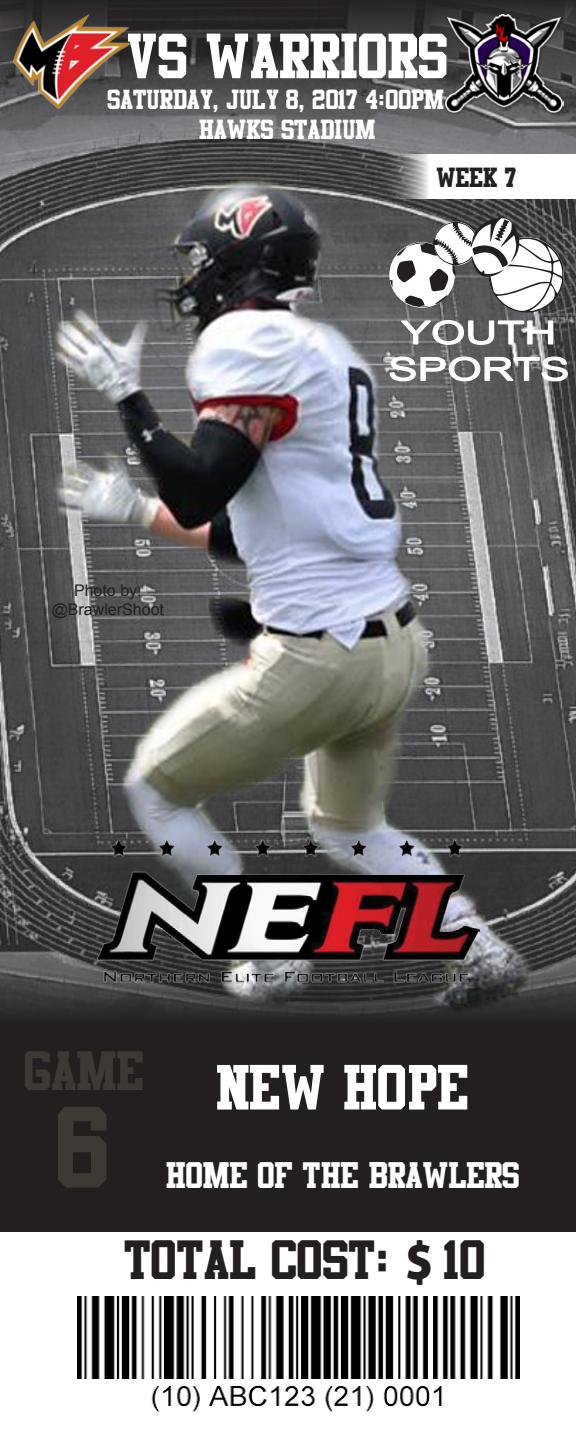
<style>
.page{position:relative;width:576px;height:1440px;background:#fff}
.page>*{position:absolute;margin:0;border:0;box-sizing:border-box;transform-origin:0 0}
.t1{font:100px "Athletic";color:#3d3a35}
.t2{font:55.2px "Athletic";color:#fff}
.t3{font:48px "Athletic";color:#231f20}
.t4{font:48px "Athletic";color:#3d3a35}
.t5{font:32px "Athletic";color:#fff}
.t6{font:32px "Arial Narrow";color:#fff;scale:1.69 1}
.t7{font:24px "Athletic";color:#fff}
.t8{font:24px "Athletic";color:#231f20}
.t9{font:16px "Arial";color:#231f20}
.s1{font-family:"Aller Display"}
</style>
<div class="page">
<img style="left:0;top:0;width:576px;height:89px">
<img style="left:0;top:89px;width:576px;height:1143px">
<img style="left:97px;top:840px;width:382px;height:152px">
<img style="left:13px;top:14px;width:119px;height:95px">
<svg style="left:381px;top:155px;width:195px;height:44px"></svg>
<img style="left:77px;top:1296px;width:443px;height:115px">
<img style="left:445px;top:14px;width:119px;height:101px">
<svg style="left:390px;top:209px;width:175px;height:104px"></svg>
<svg style="left:399px;top:319px;width:155px;height:27px;background:#7d7d7f"></svg>
<svg style="left:389px;top:356px;width:179px;height:26px;background:#858587"></svg>
<p class="t2" style="left:128px;top:33px;width:322px">VS WARRIORS</p>
<p class="t7" style="left:108px;top:89px;width:338px">SATURDAY, JULY 8, 2017 4:00PM</p>
<p class="t7" style="left:200px;top:120px;width:178px">HAWKS STADIUM</p>
<p class="t8" style="left:437px;top:167px;width:82px">WEEK 7</p>
<p class="t9" style="left:74px;top:580px;width:69px">Photo by:</p>
<p class="t9" style="left:52px;top:599px;width:114px">@BrawlerShoot</p>
<p class="t6" style="left:401px;top:309px;width:93px">YOUTH</p>
<p class="t6" style="left:388px;top:346px;width:109px">SPORTS</p>
<p class="t4" style="left:25px;top:1051px;width:121px">GAME</p>
<p class="t1" style="left:58px;top:1107px;width:55px">6</p>
<p class="t2" style="left:217px;top:1065px;width:254px">NEW HOPE</p>
<p class="t5" style="left:166px;top:1162px;width:355px">HOME OF THE BRAWLERS</p>
<p class="t3" style="left:125px;top:1240px;width:362px">TOTAL COST: <span class="s1">$</span> 10</p>
</div>
